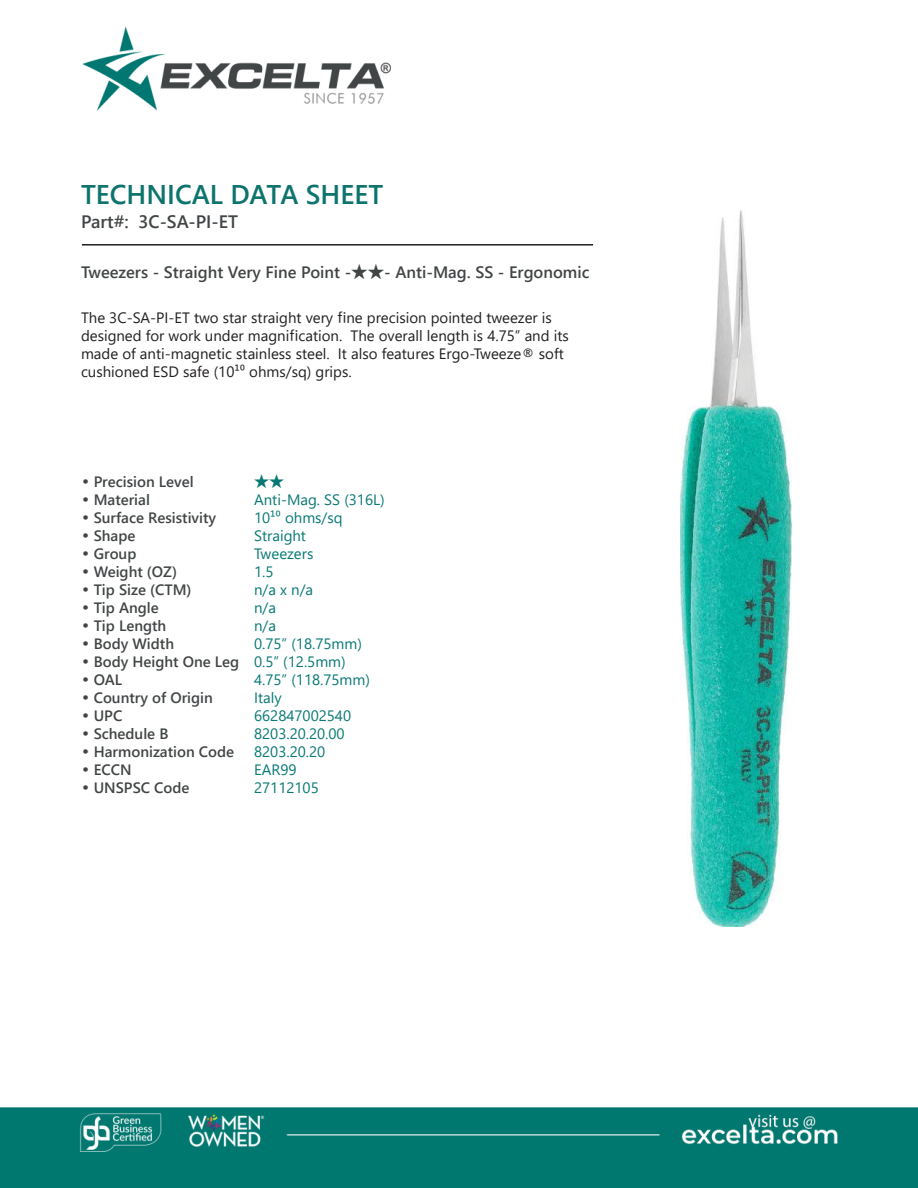
<style>
.page{position:relative;width:918px;height:1188px;background:#fff}
.page>*{position:absolute;margin:0;border:0;box-sizing:border-box;transform-origin:0 0}
.t1{font:700 27px "Yu Gothic UI";color:#0d746d}
.t2{font:700 18px "Yu Gothic UI";color:#424546}
.t3{font:700 16.5px "Yu Gothic UI";color:#424546}
.t4{font:15px/18px "Yu Gothic UI";color:#221f1f}
.t5{font:700 15px "Yu Gothic UI";color:#424546}
.t6{font:15px "Yu Gothic UI";color:#087875}
.s1{font-family:"Century Gothic";font-weight:400}
.s2{font-weight:400;color:#087875}
</style>
<div class="page">
<img style="left:0;top:26px;width:918px;height:1162px">
<img style="left:681px;top:211px;width:110px;height:716px">
<hr style="left:82px;top:244px;width:511px;height:2px;background:#221f1f">
<h1 class="t1" style="left:81px;top:183px;width:304px">TECHNICAL DATA SHEET</h1>
<p class="t2" style="left:81px;top:215px;width:159px">Part#: 3C-SA-PI-ET</p>
<p class="t3" style="left:81px;top:262px;width:510px">Tweezers - Straight Very Fine Point -★★- Anti-Mag. SS - Ergonomic</p>
<p class="t4" style="left:81px;top:306px;width:489px">The 3C-SA-PI-ET two star straight very 昀椀ne precision pointed tweezer is designed for work under magni昀椀cation. The overall length is 4.75” and its made of anti-magnetic stainless steel. It also features Ergo-Tweeze® soft cushioned ESD safe (10¹⁰ ohms/sq) grips.</p>
<p class="t5" style="left:81px;top:475px;width:114px"><span class="s1">•</span> Precision Level</p>
<p class="t6" style="left:254px;top:467px;width:31px">★★</p>
<p class="t5" style="left:81px;top:493px;width:70px"><span class="s1">•</span> Material</p>
<p class="t6" style="left:254px;top:493px;width:132px">Anti-Mag. SS (316L)</p>
<p class="t5" style="left:81px;top:511px;width:137px"><span class="s1">•</span> Surface Resistivity</p>
<p class="t6" style="left:254px;top:503px;width:90px">10¹⁰ ohms/sq</p>
<p class="t5" style="left:81px;top:529px;width:56px"><span class="s1">•</span> Shape</p>
<p class="t6" style="left:254px;top:529px;width:53px">Straight</p>
<p class="t5" style="left:81px;top:547px;width:57px"><span class="s1">•</span> Group</p>
<p class="t6" style="left:254px;top:547px;width:61px">Tweezers</p>
<p class="t5" style="left:81px;top:565px;width:98px"><span class="s1">•</span> Weight (OZ)</p>
<p class="t6" style="left:254px;top:565px;width:21px">1.5</p>
<p class="t5" style="left:81px;top:583px;width:112px"><span class="s1">•</span> Tip Size (CTM)</p>
<p class="t6" style="left:254px;top:583px;width:61px">n/a x n/a</p>
<p class="t5" style="left:81px;top:601px;width:79px"><span class="s1">•</span> Tip Angle</p>
<p class="t6" style="left:254px;top:601px;width:23px">n/a</p>
<p class="t5" style="left:81px;top:619px;width:87px"><span class="s1">•</span> Tip Length</p>
<p class="t6" style="left:254px;top:619px;width:23px">n/a</p>
<p class="t5" style="left:81px;top:637px;width:95px"><span class="s1">•</span> Body Width</p>
<p class="t6" style="left:254px;top:637px;width:109px">0.75” (18.75mm)</p>
<p class="t5" style="left:81px;top:655px;width:266px"><span class="s1">•</span> Body Height One Leg <span class="s2">0.5” (12.5mm)</span></p>
<p class="t5" style="left:81px;top:673px;width:43px"><span class="s1">•</span> OAL</p>
<p class="t6" style="left:254px;top:673px;width:117px">4.75” (118.75mm)</p>
<p class="t5" style="left:81px;top:691px;width:133px"><span class="s1">•</span> Country of Origin</p>
<p class="t6" style="left:254px;top:691px;width:29px">Italy</p>
<p class="t5" style="left:81px;top:709px;width:43px"><span class="s1">•</span> UPC</p>
<p class="t6" style="left:254px;top:709px;width:99px">662847002540</p>
<p class="t5" style="left:81px;top:727px;width:89px"><span class="s1">•</span> Schedule B</p>
<p class="t6" style="left:254px;top:727px;width:92px">8203.20.20.00</p>
<p class="t5" style="left:81px;top:745px;width:155px"><span class="s1">•</span> Harmonization Code</p>
<p class="t6" style="left:254px;top:745px;width:73px">8203.20.20</p>
<p class="t5" style="left:81px;top:763px;width:52px"><span class="s1">•</span> ECCN</p>
<p class="t6" style="left:254px;top:763px;width:44px">EAR99</p>
<p class="t5" style="left:81px;top:781px;width:110px"><span class="s1">•</span> UNSPSC Code</p>
<p class="t6" style="left:254px;top:781px;width:66px">27112105</p>
</div>
